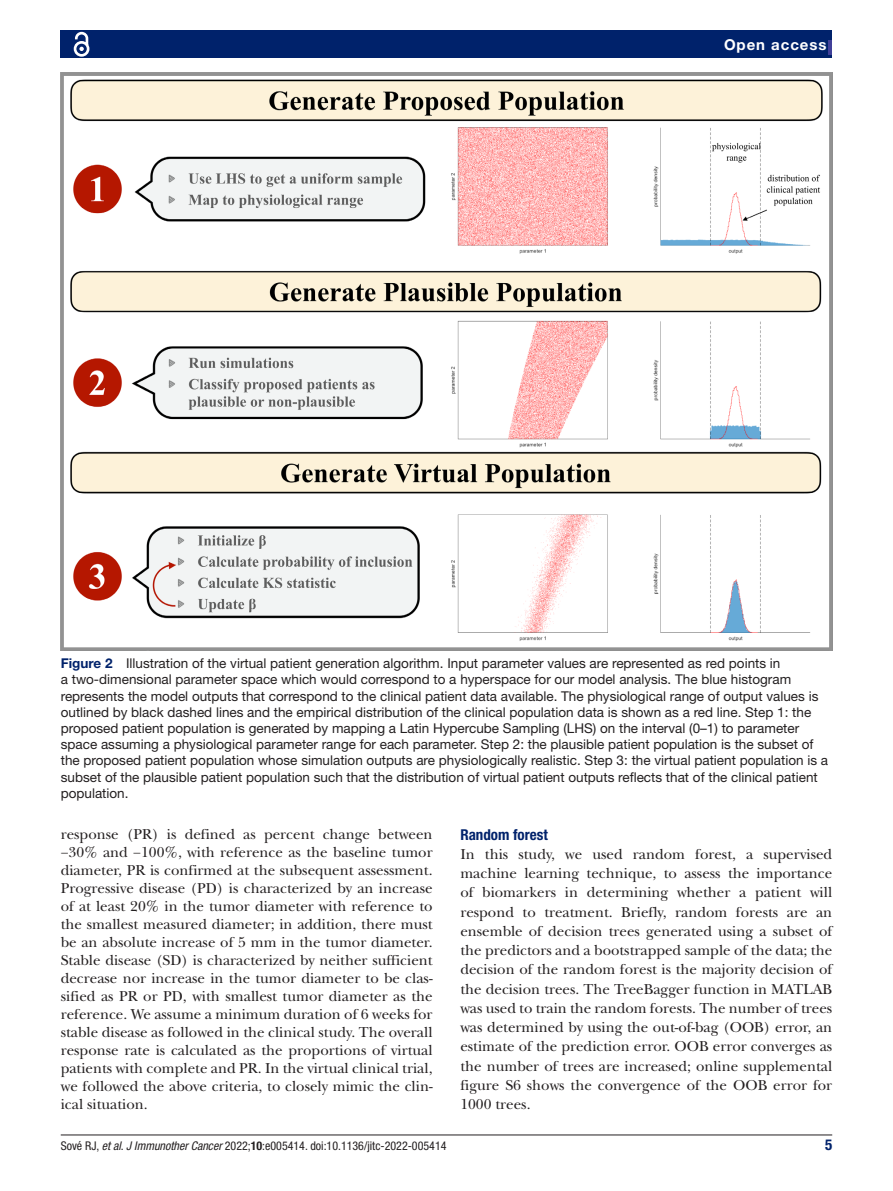
<style>
.page{position:relative;width:893px;height:1191px;background:#fff}
.page>*{position:absolute;margin:0;border:0;box-sizing:border-box;transform-origin:0 0}
.t1{font:15px/18px "New Baskerville";color:#231f20;text-align:justify}
.t2{font:700 condensed 15px "Helvetica Neue LT Std";color:#00226b}
.t3{font:700 15px "Helvetica Neue LT Std";letter-spacing:.065em;color:#fff}
.t4{font:13.5px/16.2px "Helvetica Neue LT Std";color:#231f20}
.t5{font:condensed 12px "Helvetica Neue LT Std";color:#231f20}
.s1{font-weight:700;color:#00226b}
.s2{font-style:italic}
.s3{font-weight:700}
</style>
<div class="page">
<hr style="left:61px;top:1134px;width:771px;height:1px;background:#231f20">
<div style="left:61px;top:31px;width:771px;height:27px;background:#00226b"></div>
<hr style="left:828px;top:40px;width:4px;height:15px;background:#414099">
<svg style="left:73px;top:31px;width:17px;height:26px"></svg>
<img style="left:61px;top:73px;width:771px;height:577px">
<p class="t3" style="left:724px;top:35px;width:104px">Open access</p>
<p class="t4" style="left:61px;top:655px;width:769px"><span class="s1">Figure 2</span> Illustration of the virtual patient generation algorithm. Input parameter values are represented as red points in<br>a two-dimensional parameter space which would correspond to a hyperspace for our model analysis. The blue histogram represents the model outputs that correspond to the clinical patient data available. The physiological range of output values is outlined by black dashed lines and the empirical distribution of the clinical population data is shown as a red line. Step 1: the proposed patient population is generated by mapping a Latin Hypercube Sampling (LHS) on the interval (0–1) to parameter space assuming a physiological parameter range for each parameter. Step 2: the plausible patient population is the subset of the proposed patient population whose simulation outputs are physiologically realistic. Step 3: the virtual patient population is a subset of the plausible patient population such that the distribution of virtual patient outputs reflects that of the clinical patient population.</p>
<p class="t1" style="left:61px;top:825px;width:373px">response (PR) is defined as percent change between −30% and −100%, with reference as the baseline tumor diameter, PR is confirmed at the subsequent assessment.<br>Progressive disease (PD) is characterized by an increase of at least 20% in the tumor diameter with reference to the smallest measured diameter; in addition, there must be an absolute increase of 5 mm in the tumor diameter.<br>Stable disease (SD) is characterized by neither sufficient decrease nor increase in the tumor diameter to be clas&shy;sified as PR or PD, with smallest tumor diameter as the reference. We assume a minimum duration of 6 weeks for stable disease as followed in the clinical study. The overall response rate is calculated as the proportions of virtual patients with complete and PR. In the virtual clinical trial, we followed the above criteria, to closely mimic the clin&shy;ical situation.</p>
<p class="t2" style="left:460px;top:825px;width:89px">Random forest</p>
<p class="t1" style="left:460px;top:844px;width:373px;line-height:19.2px">In this study, we used random forest, a supervised machine learning technique, to assess the importance of biomarkers in determining whether a patient will respond to treatment. Briefly, random forests are an ensemble of decision trees generated using a subset of the predictors and a bootstrapped sample of the data; the decision of the random forest is the majority decision of the decision trees. The TreeBagger function in MATLAB was used to train the random forests. The number of trees was determined by using the out-of-bag (OOB) error, an estimate of the prediction error. OOB error converges as the number of trees are increased; online supplemental figure S6 shows the convergence of the OOB error for 1000 trees.</p>
<p class="t5" style="left:61px;top:1138px;width:387px">Sové RJ, <span class="s2">et al</span>. <span class="s2">J Immunother Cancer</span> 2022;<span class="s3">10</span>:e005414. doi:10.1136/jitc-2022-005414</p>
<p class="t2" style="left:825px;top:1135px;width:9px">5</p>
</div>
